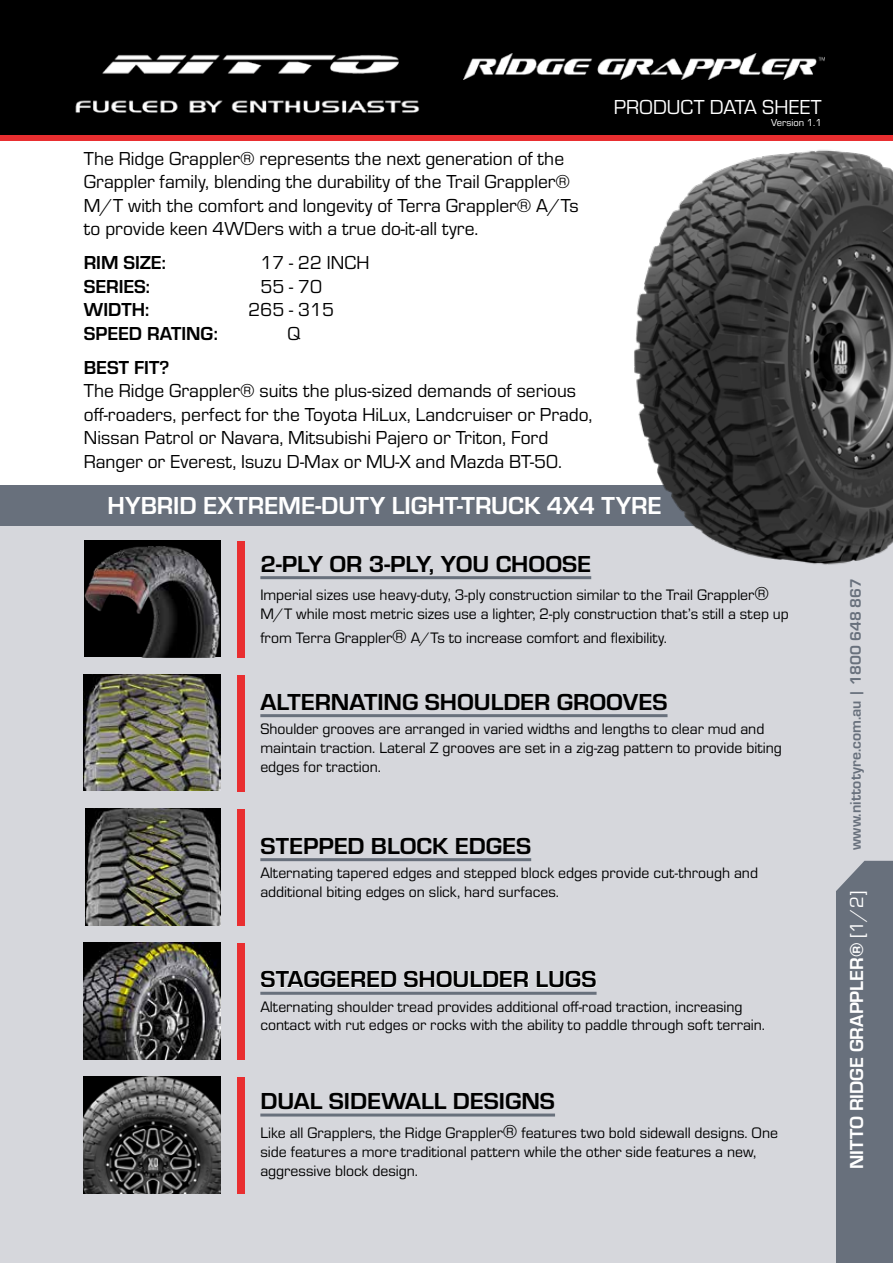
<style>
.page{position:relative;width:893px;height:1263px;background:#fff}
.page>*{position:absolute;margin:0;border:0;box-sizing:border-box;transform-origin:0 0}
.t1{font:700 25.5px "Eurostile";color:#fff}
.t2{font:700 24px "Eurostile";color:#000;scale:1.05 1}
.t3{font:21px "Eurostile";color:#fff}
.t4{font:19.5px/23.4px "Eurostile";color:#000}
.t5{font:700 19.5px "Eurostile";color:#000}
.t6{font:700 19.5px "Eurostile";color:#fff}
.t7{font:15.75px/18.9px "Eurostile";color:#000}
.t8{font:700 15.75px "Eurostile";color:#68707c}
.t9{font:10.5px "Eurostile";color:#fff}
.s1{font-size:19.5px}
.s2{font-weight:400}
</style>
<div class="page">
<div style="left:0;top:504px;width:893px;height:759px;background:#d6d7dc"></div>
<div style="left:836px;top:861px;width:57px;height:402px;background:#68707c"></div>
<div style="left:0;top:485px;width:893px;height:40px;background:#68707c"></div>
<div style="left:0;top:133px;width:893px;height:8px;background:#e92e30"></div>
<div style="left:0;top:0;width:893px;height:135px;background:#000"></div>
<img style="left:75px;top:54px;width:345px;height:59px">
<img style="left:84px;top:540px;width:137px;height:117px">
<img style="left:84px;top:675px;width:137px;height:115px">
<img style="left:85px;top:809px;width:136px;height:116px">
<img style="left:84px;top:943px;width:137px;height:116px">
<img style="left:84px;top:1077px;width:137px;height:116px">
<hr style="left:260px;top:576px;width:331px;height:3px;background:#68707c">
<hr style="left:260px;top:858px;width:271px;height:3px;background:#68707c">
<hr style="left:260px;top:714px;width:407px;height:3px;background:#68707c">
<hr style="left:260px;top:992px;width:337px;height:3px;background:#68707c">
<svg style="left:260px;top:970px;width:137px;height:18px"></svg>
<svg style="left:403px;top:970px;width:126px;height:18px"></svg>
<svg style="left:536px;top:970px;width:61px;height:18px"></svg>
<hr style="left:260px;top:1113px;width:295px;height:3px;background:#68707c">
<div style="left:237px;top:541px;width:7px;height:116px;background:#e92e30"></div>
<div style="left:237px;top:809px;width:7px;height:116px;background:#e92e30"></div>
<div style="left:237px;top:943px;width:7px;height:116px;background:#e92e30"></div>
<div style="left:237px;top:1077px;width:7px;height:116px;background:#e92e30"></div>
<div style="left:237px;top:675px;width:7px;height:116px;background:#e92e30"></div>
<img style="left:463px;top:54px;width:362px;height:26px">
<img style="left:619px;top:150px;width:274px;height:415px">
<h3 class="t3" style="left:614px;top:93px;width:210px">PRODUCT DATA SHEET</h3>
<p class="t4" style="left:84px;top:146px;width:496px">The Ridge Grappler® represents the next generation of the Grappler family, blending the durability of the Trail Grappler® M/T with the comfort and longevity of Terra Grappler® A/Ts to provide keen 4WDers with a true do-it-all tyre.</p>
<p class="t5" style="left:84px;top:249px;width:83px">RIM SIZE:</p>
<p class="t4" style="left:260px;top:251px;width:110px">17 - 22 INCH</p>
<p class="t5" style="left:84px;top:272px;width:68px">SERIES:</p>
<p class="t4" style="left:260px;top:274px;width:63px">55 - 70</p>
<p class="t5" style="left:84px;top:296px;width:67px">WIDTH:</p>
<p class="t4" style="left:248px;top:297px;width:87px">265 - 315</p>
<p class="t5" style="left:84px;top:319px;width:136px">SPEED RATING:</p>
<p class="t4" style="left:287px;top:321px;width:15px">Q</p>
<p class="t5" style="left:84px;top:353px;width:87px">BEST FIT?</p>
<p class="t4" style="left:84px;top:378px;width:510px">The Ridge Grappler® suits the plus-sized demands of serious off-roaders, perfect for the Toyota HiLux, Landcruiser or Prado, Nissan Patrol or Navara, Mitsubishi Pajero or Triton, Ford Ranger or Everest, Isuzu D-Max or MU-X and Mazda BT-50.</p>
<h1 class="t1" style="left:108px;top:487px;width:555px">HYBRID EXTREME-DUTY LIGHT-TRUCK 4X4 TYRE</h1>
<p class="t9" style="left:771px;top:115px;width:52px">Version 1.1</p>
<h2 class="t2" style="left:260px;top:546px;width:317px">2-PLY OR 3-PLY, YOU CHOOSE</h2>
<p class="t7" style="left:260px;top:585px;width:530px">Imperial sizes use heavy-duty, 3-ply construction similar to the Trail Grappler<span class="s1">®<br></span>M/T while most metric sizes use a lighter, 2-ply construction that’s still a step up</p>
<p class="t7" style="left:260px;top:627px;width:408px">from Terra Grappler<span class="s1">®</span> A/Ts to increase comfort and flexibility.</p>
<h2 class="t2" style="left:260px;top:684px;width:389px">ALTERNATING SHOULDER GROOVES</h2>
<p class="t7" style="left:260px;top:719px;width:523px">Shoulder grooves are arranged in varied widths and lengths to clear mud and maintain traction. Lateral Z grooves are set in a zig-zag pattern to provide biting edges for traction.</p>
<h2 class="t2" style="left:260px;top:828px;width:259px">STEPPED BLOCK EDGES</h2>
<p class="t7" style="left:260px;top:863px;width:499px">Alternating tapered edges and stepped block edges provide cut-through and additional biting edges on slick, hard surfaces.</p>
<h2 class="t2" style="left:260px;top:962px;width:322px">STAGGERED SHOULDER LUGS</h2>
<p class="t7" style="left:260px;top:996px;width:506px">Alternating shoulder tread provides additional off-road traction, increasing contact with rut edges or rocks with the ability to paddle through soft terrain.</p>
<h2 class="t2" style="left:260px;top:1084px;width:282px">DUAL SIDEWALL DESIGNS</h2>
<p class="t7" style="left:260px;top:1122px;width:519px">Like all Grapplers, the Ridge Grappler<span class="s1">®</span> features two bold sidewall designs. One side features a more traditional pattern while the other side features a new, aggressive block design.</p>
<p class="t8" style="left:844px;top:850px;width:273px;rotate:-90deg">www.nittotyre.com.au | 1800 648 867</p>
<p class="t6" style="left:843px;top:1169px;width:280px;rotate:-90deg">NITTO RIDGE GRAPPLER® <span class="s2">[1/2]</span></p>
</div>
